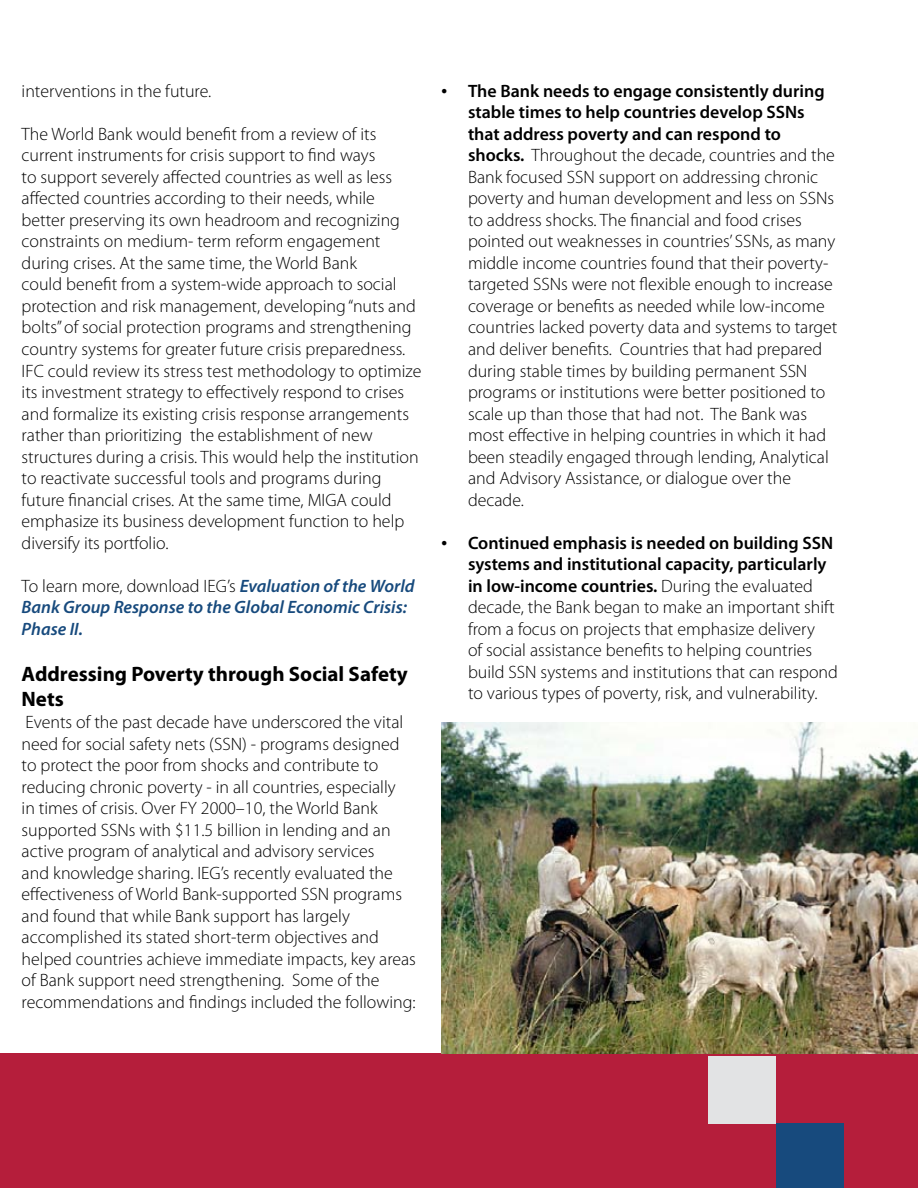
<style>
.page{position:relative;width:918px;height:1188px;background:#fff}
.page>*{position:absolute;margin:0;border:0;box-sizing:border-box;transform-origin:0 0}
.t1{font:700 20.85px/25px "Myriad Pro";color:#000}
.t2{font:300 18px/21.5px "Myriad Pro";color:#000}
.t3{font:italic 600 18px/21.5px "Myriad Pro";color:#174a7d}
.s1{font-weight:300;font-style:normal;color:#000}
.s2{font-family:"Times New Roman";font-weight:400}
.s3{font-weight:600}
</style>
<div class="page">
<div style="left:0;top:1053px;width:918px;height:135px;background:#b51e3b"></div>
<div style="left:708px;top:1056px;width:68px;height:68px;background:#e2e3e4"></div>
<div style="left:776px;top:1124px;width:67px;height:64px;background:#174a7d"></div>
<img style="left:441px;top:723px;width:477px;height:330px">
<p class="t2" style="left:22px;top:80px;width:191px">interventions in the future.</p>
<p class="t2" style="left:22px;top:123px;width:401px">The World Bank would benefit from a review of its current instruments for crisis support to find ways<br>to support severely affected countries as well as less affected countries according to their needs, while better preserving its own headroom and recognizing constraints on medium- term reform engagement during crises. At the same time, the World Bank<br>could benefit from a system-wide approach to social protection and risk management, developing “nuts and bolts” of social protection programs and strengthening country systems for greater future crisis preparedness.<br>IFC could review its stress test methodology to optimize its investment strategy to effectively respond to crises and formalize its existing crisis response arrangements rather than prioritizing the establishment of new structures during a crisis. This would help the institution to reactivate successful tools and programs during future financial crises. At the same time, MIGA could emphasize its business development function to help diversify its portfolio.</p>
<p class="t3" style="left:22px;top:574px;width:395px"><span class="s1">To learn more, download IEG’s</span> Evaluation of the World<br>Bank Group Response to the Global Economic Crisis:<br>Phase II.</p>
<p class="t1" style="left:22px;top:661px;width:388px">Addressing Poverty through Social Safety<br>Nets</p>
<p class="t2" style="left:22px;top:712px;width:396px">Events of the past decade have underscored the vital need for social safety nets (SSN) - programs designed to protect the poor from shocks and contribute to reducing chronic poverty - in all countries, especially<br>in times of crisis. Over FY 2000–10, the World Bank supported SSNs with $11.5 billion in lending and an active program of analytical and advisory services<br>and knowledge sharing. IEG’s recently evaluated the effectiveness of World Bank-supported SSN programs and found that while Bank support has largely accomplished its stated short-term objectives and helped countries achieve immediate impacts, key areas of Bank support need strengthening. Some of the recommendations and findings included the following:</p>
<p class="t2" style="left:468px;top:80px;width:371px;text-indent:-27px"><span class="s2">•</span> <span class="s3">The Bank needs to engage consistently during stable times to help countries develop SSNs that address poverty and can respond to shocks.</span> Throughout the decade, countries and the Bank focused SSN support on addressing chronic poverty and human development and less on SSNs to address shocks. The financial and food crises pointed out weaknesses in countries’ SSNs, as many middle income countries found that their poverty&shy;targeted SSNs were not flexible enough to increase coverage or benefits as needed while low-income countries lacked poverty data and systems to target and deliver benefits. Countries that had prepared during stable times by building permanent SSN programs or institutions were better positioned to scale up than those that had not. The Bank was most effective in helping countries in which it had been steadily engaged through lending, Analytical and Advisory Assistance, or dialogue over the decade.</p>
<p class="t2" style="left:468px;top:532px;width:371px;text-indent:-27px"><span class="s2">•</span> <span class="s3">Continued emphasis is needed on building SSN systems and institutional capacity, particularly in low-income countries.</span> During the evaluated decade, the Bank began to make an important shift from a focus on projects that emphasize delivery<br>of social assistance benefits to helping countries build SSN systems and institutions that can respond to various types of poverty, risk, and vulnerability.</p>
</div>
